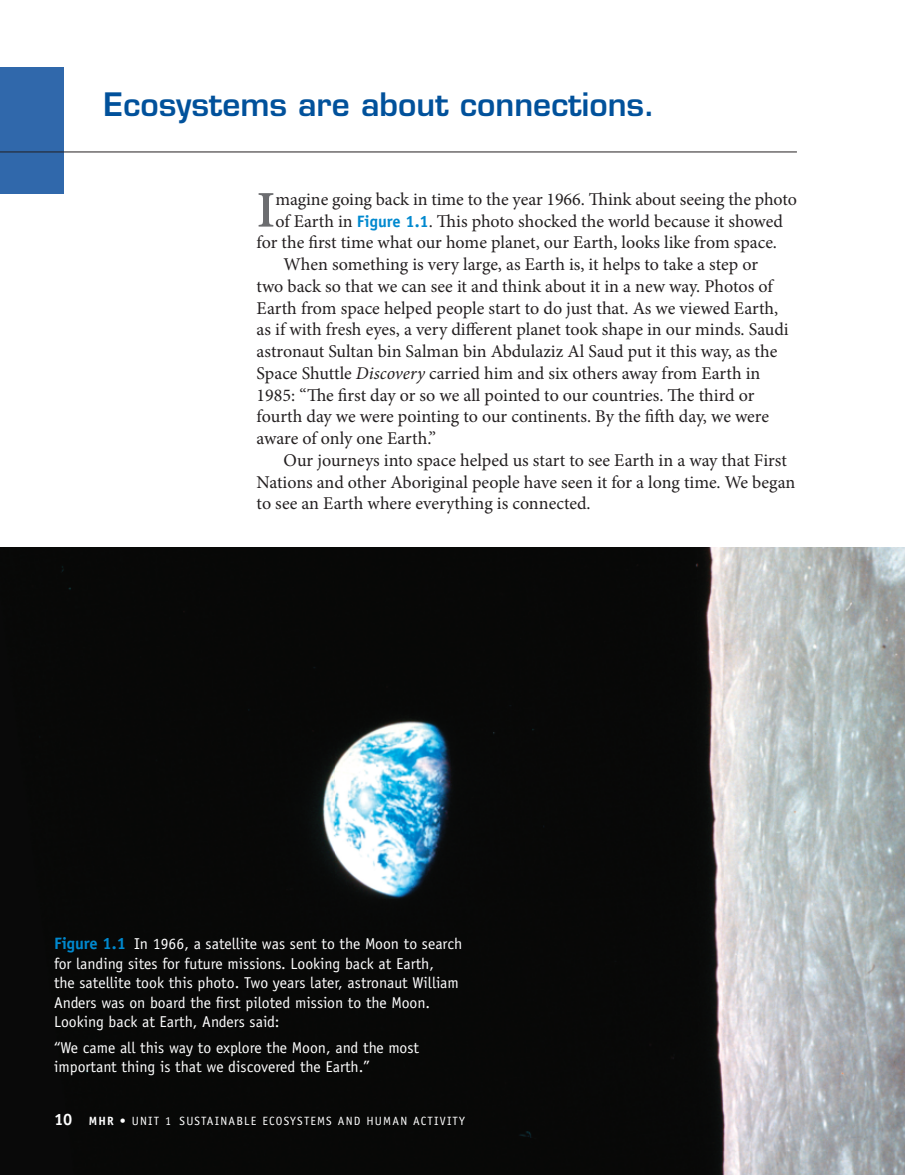
<style>
.page{position:relative;width:905px;height:1175px;background:#fff}
.page>*{position:absolute;margin:0;border:0;box-sizing:border-box;transform-origin:0 0}
.t1{font:600 51.45px "Minion Pro";color:#6c6d70}
.t2{font:600 31.5px "Eurostile";color:#01519b}
.t3{font:18px "Minion Pro";color:#231f20}
.t4{font:15.75px/19.5px "Officina Sans";color:#fff}
.t5{font:12px "Officina Sans";letter-spacing:.1em;color:#fff}
.s1{font-family:"Officina Sans";font-weight:700;font-size:16.5px;color:#0089cf}
.s2{font-style:italic}
.s3{font-weight:700;font-size:16.5px;color:#0089cf}
.s4{font-weight:700;font-size:16.5px}
.s5{font-weight:700}
</style>
<div class="page">
<div style="left:0;top:68px;width:63px;height:126px;background:#3068ab"></div>
<img style="left:0;top:547px;width:904px;height:627px">
<hr style="left:0;top:152px;width:796px;height:1px;background:#231f20">
<p class="t2" style="left:104px;top:92px;width:553px">Ecosystems are about connections.</p>
<p class="t1" style="left:256px;top:190px;width:20px">I</p>
<p class="t3" style="left:275px;top:192px;width:523px">magine going back in time to the year 1966. Think about seeing the photo</p>
<p class="t3" style="left:275px;top:214px;width:509px">of Earth in <span class="s1">Figure 1.1</span>. This photo shocked the world because it showed</p>
<p class="t3" style="left:257px;top:235px;width:522px">for the first time what our home planet, our Earth, looks like from space.</p>
<p class="t3" style="left:284px;top:257px;width:476px">When something is very large, as Earth is, it helps to take a step or</p>
<p class="t3" style="left:257px;top:279px;width:517px">two back so that we can see it and think about it in a new way. Photos of</p>
<p class="t3" style="left:257px;top:301px;width:523px">Earth from space helped people start to do just that. As we viewed Earth,</p>
<p class="t3" style="left:257px;top:322px;width:533px">as if with fresh eyes, a very different planet took shape in our minds. Saudi</p>
<p class="t3" style="left:257px;top:344px;width:522px">astronaut Sultan bin Salman bin Abdulaziz Al Saud put it this way, as the</p>
<p class="t3" style="left:257px;top:366px;width:505px">Space Shuttle <span class="s2">Discovery</span> carried him and six others away from Earth in</p>
<p class="t3" style="left:257px;top:388px;width:499px">1985: “The first day or so we all pointed to our countries. The third or</p>
<p class="t3" style="left:257px;top:409px;width:514px">fourth day we were pointing to our continents. By the fifth day, we were</p>
<p class="t3" style="left:257px;top:431px;width:181px">aware of only one Earth.”</p>
<p class="t3" style="left:284px;top:453px;width:505px">Our journeys into space helped us start to see Earth in a way that First</p>
<p class="t3" style="left:257px;top:475px;width:540px">Nations and other Aboriginal people have seen it for a long time. We began</p>
<p class="t3" style="left:257px;top:496px;width:335px">to see an Earth where everything is connected.</p>
<p class="t4" style="left:54px;top:935px;width:409px"><span class="s3">Figure 1.1</span> In 1966, a satellite was sent to the Moon to search for landing sites for future missions. Looking back at Earth,<br>the satellite took this photo. Two years later, astronaut William Anders was on board the first piloted mission to the Moon.<br>Looking back at Earth, Anders said:</p>
<p class="t4" style="left:54px;top:1039px;width:366px">“We came all this way to explore the Moon, and the most important thing is that we discovered the Earth.”</p>
<p class="t5" style="left:54px;top:1116px;width:412px"><span class="s4">10</span> <span class="s5">MHR •</span> UNIT 1 SUSTAINABLE ECOSYSTEMS AND HUMAN ACTIVITY</p>
</div>
